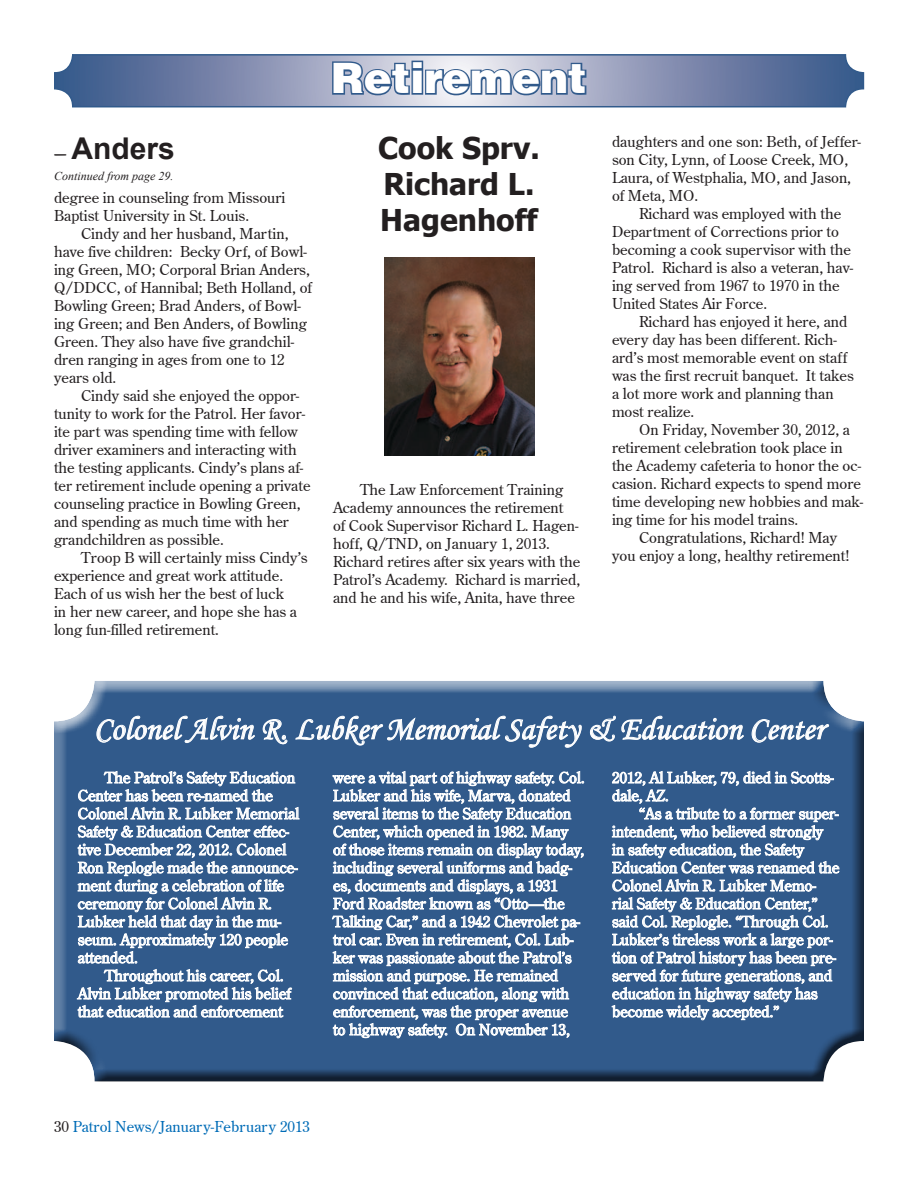
<style>
.page{position:relative;width:918px;height:1188px;background:#fff}
.page>*{position:absolute;margin:0;border:0;box-sizing:border-box;transform-origin:0 0}
.t1{font:42px "Switzerland Black Plain";color:#fff}
.t2{font:33px "Monotype Corsiva";color:#fff}
.t3{font:700 30px/36px "Tahoma";color:#231f20}
.t4{font:700 30px "Arial";color:#231f20}
.t5{font:15px/18px "Centurion Old Plain";color:#231f20}
.t6{font:15px/18px "Centurion Old Plain";color:#fff}
.t7{font:15px "Centurion Old Plain";color:#006cb7}
.t8{font:italic 12px "Times New Roman";color:#231f20}
.s1{font-family:"Time Scr D Ligh";font-weight:400;font-size:18px}
.s2{color:#231f20}
</style>
<div class="page">
<div style="left:52px;top:678px;width:814px;height:405px;background:#231f20;opacity:.75"></div>
<svg style="left:55px;top:55px;width:808px;height:52px;background:#8191b2"></svg>
<img style="left:384px;top:258px;width:150px;height:197px">
<svg style="left:77px;top:771px;width:223px;height:247px;background:#6785a9"></svg>
<svg style="left:96px;top:715px;width:159px;height:29px;background:#5c7ca3"></svg>
<svg style="left:262px;top:719px;width:26px;height:26px"></svg>
<svg style="left:295px;top:702px;width:287px;height:46px;background:#4c6f9a"></svg>
<svg style="left:590px;top:715px;width:154px;height:27px;background:#5f7fa5"></svg>
<svg style="left:751px;top:719px;width:79px;height:24px;background:#607fa5"></svg>
<svg style="left:331px;top:771px;width:254px;height:268px;background:#6a88ab"></svg>
<svg style="left:611px;top:767px;width:229px;height:254px;background:#6483a8"></svg>
<h3 class="t4" style="left:54px;top:128px;width:122px"><span class="s1">—</span> Anders</h3>
<p class="t8" style="left:54px;top:167px;width:121px">Continued from page 29.</p>
<p class="t5" style="left:54px;top:188px;width:233px">degree in counseling from Missouri<br>Baptist University in St. Louis.</p>
<p class="t5" style="left:54px;top:224px;width:259px;text-indent:27px">Cindy and her husband, Martin, have five children: Becky Orf, of Bowl&shy;ing Green, MO; Corporal Brian Anders, Q/DDCC, of Hannibal; Beth Holland, of Bowling Green; Brad Anders, of Bowl&shy;ing Green; and Ben Anders, of Bowling Green. They also have five grandchil&shy;dren ranging in ages from one to 12 years old.</p>
<p class="t5" style="left:54px;top:386px;width:258px;text-indent:27px">Cindy said she enjoyed the oppor&shy;tunity to work for the Patrol. Her favor&shy;ite part was spending time with fellow driver examiners and interacting with the testing applicants. Cindy’s plans af&shy;ter retirement include opening a private counseling practice in Bowling Green, and spending as much time with her grandchildren as possible.</p>
<p class="t5" style="left:54px;top:548px;width:255px;text-indent:27px">Troop B will certainly miss Cindy’s experience and great work attitude.<br>Each of us wish her the best of luck<br>in her new career, and hope she has a long fun-filled retirement.</p>
<h1 class="t1" style="left:331px;top:51px;width:257px">Retirement</h1>
<h3 class="t3" style="left:378px;top:128px;width:163px">Cook Sprv.<br>Richard L.<br>Hagenhoff</h3>
<p class="t5" style="left:612px;top:132px;width:251px">daughters and one son: Beth, of Jeffer&shy;son City, Lynn, of Loose Creek, MO,<br>Laura, of Westphalia, MO, and Jason, of Meta, MO.</p>
<p class="t5" style="left:612px;top:204px;width:243px;text-indent:27px">Richard was employed with the<br>Department of Corrections prior to becoming a cook supervisor with the<br>Patrol. Richard is also a veteran, hav&shy;ing served from 1967 to 1970 in the<br>United States Air Force.</p>
<p class="t5" style="left:612px;top:312px;width:243px;text-indent:27px">Richard has enjoyed it here, and every day has been different. Rich&shy;ard’s most memorable event on staff was the first recruit banquet. It takes a lot more work and planning than most realize.</p>
<p class="t5" style="left:639px;top:420px;width:213px">On Friday, November 30, 2012, a</p>
<p class="t5" style="left:612px;top:438px;width:232px">retirement celebration took place in</p>
<p class="t5" style="left:612px;top:456px;width:251px">the Academy cafeteria to honor the oc-</p>
<p class="t5" style="left:612px;top:474px;width:251px">casion. Richard expects to spend more</p>
<p class="t5" style="left:612px;top:492px;width:253px">time developing new hobbies and mak-</p>
<p class="t5" style="left:612px;top:510px;width:188px">ing time for his model trains.</p>
<p class="t5" style="left:639px;top:528px;width:200px">Congratulations, Richard! May</p>
<p class="t5" style="left:612px;top:546px;width:239px">you enjoy a long, healthy retirement!</p>
<p class="t5" style="left:333px;top:480px;width:249px;text-indent:27px">The Law Enforcement Training Academy announces the retirement<br>of Cook Supervisor Richard L. Hagen&shy;hoff, Q/TND, on January 1, 2013.<br>Richard retires after six years with the Patrol’s Academy. Richard is married, and he and his wife, Anita, have three</p>
<h2 class="t2" style="left:94px;top:709px;width:732px">Colonel Alvin R. Lubker Memorial Safety &amp; Education Center</h2>
<p class="t6" style="left:333px;top:768px;width:253px">were a vital part of highway safety. Col.<br>Lubker and his wife, Marva, donated several items to the Safety Education Center, which opened in 1982. Many<br>of those items remain on display today, including several uniforms and badg&shy;es, documents and displays, a 1931<br>Ford Roadster known as “Otto—the Talking Car,” and a 1942 Chevrolet pa&shy;trol car. Even in retirement, Col. Lub&shy;ker was passionate about the Patrol’s mission and purpose. He remained convinced that education, along with enforcement, was the proper avenue<br>to highway safety. On November 13,</p>
<p class="t6" style="left:612px;top:768px;width:223px">2012, Al Lubker, 79, died in Scotts&shy;dale, AZ.</p>
<p class="t6" style="left:78px;top:768px;width:223px;text-indent:27px">The Patrol’s Safety Education<br>Center has been re-named the<br>Colonel Alvin R. Lubker Memorial<br>Safety &amp; Education Center effec&shy;tive December 22, 2012. Colonel<br>Ron Replogle made the announce&shy;ment during a celebration of life ceremony for Colonel Alvin R.<br>Lubker held that day in the mu&shy;seum. Approximately 120 people attended.</p>
<p class="t6" style="left:78px;top:966px;width:214px;text-indent:27px">Throughout his career, Col.<br>Alvin Lubker promoted his belief that education and enforcement</p>
<p class="t6" style="left:612px;top:804px;width:229px;text-indent:27px">“As a tribute to a former super&shy;intendent, who believed strongly<br>in safety education, the Safety<br>Education Center was renamed the<br>Colonel Alvin R. Lubker Memo&shy;rial Safety &amp; Education Center,” said Col. Replogle. “Through Col.<br>Lubker’s tireless work a large por&shy;tion of Patrol history has been pre&shy;served for future generations, and education in highway safety has become widely accepted.”</p>
<p class="t7" style="left:54px;top:1117px;width:258px"><span class="s2">30</span> Patrol News/January-February 2013</p>
</div>
